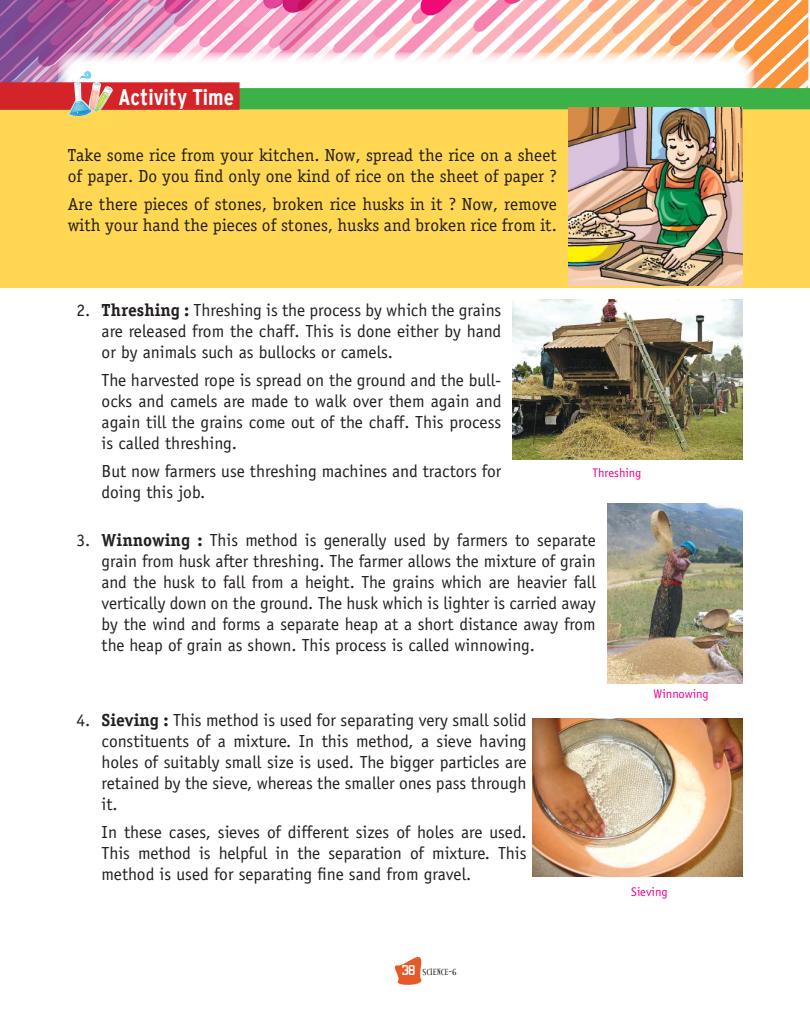
<style>
.page{position:relative;width:810px;height:1035px;background:#fff}
.page>*{position:absolute;margin:0;border:0;box-sizing:border-box;transform-origin:0 0}
.t1{font:700 22.5px "Interstate Cond Mono";color:#fff}
.t2{font:17.5px/21px "Officina Sans";color:#241f1f;text-align:justify}
.t3{font:17.5px/21px "Officina Serif";color:#241f1f}
.t4{font:12.5px "Officina Sans";color:#ee008c}
.t5{font:8.75px "Alleycat ICG";color:#241f1f}
.s1{font-family:"Officina Serif";font-weight:700}
.s2{font-family:"Cash Font";font-size:13.75px;color:#fff}
</style>
<div class="page">
<svg style="left:394px;top:957px;width:28px;height:28px"></svg>
<img style="left:532px;top:719px;width:211px;height:157px">
<div style="left:0;top:107px;width:810px;height:181px;background:#ffd752"></div>
<img style="left:513px;top:300px;width:230px;height:160px">
<img style="left:607px;top:504px;width:135px;height:180px">
<svg style="left:0;top:0;width:810px;height:237px"></svg>
<img style="left:568px;top:107px;width:174px;height:179px">
<p class="t1" style="left:118px;top:84px;width:117px">Activity Time</p>
<p class="t3" style="left:68px;top:145px;width:491px">Take some rice from your kitchen. Now, spread the rice on a sheet of paper. Do you find only one kind of rice on the sheet of paper ?</p>
<p class="t3" style="left:68px;top:194px;width:491px">Are there pieces of stones, broken rice husks in it ? Now, remove with your hand the pieces of stones, husks and broken rice from it.</p>
<p class="t2" style="left:102px;top:300px;width:401px;text-indent:-25px">2. <span class="s1">Threshing :</span> Threshing is the process by which the grains are released from the chaff. This is done either by hand or by animals such as bullocks or camels.</p>
<p class="t2" style="left:102px;top:370px;width:401px">The harvested rope is spread on the ground and the bull&shy;ocks and camels are made to walk over them again and again till the grains come out of the chaff. This process is called threshing.</p>
<p class="t2" style="left:102px;top:461px;width:401px">But now farmers use threshing machines and tractors for doing this job.</p>
<p class="t2" style="left:102px;top:529px;width:496px;text-indent:-25px">3. <span class="s1">Winnowing :</span> This method is generally used by farmers to separate grain from husk after threshing. The farmer allows the mixture of grain and the husk to fall from a height. The grains which are heavier fall vertically down on the ground. The husk which is lighter is carried away by the wind and forms a separate heap at a short distance away from the heap of grain as shown. This process is called winnowing.</p>
<p class="t4" style="left:593px;top:466px;width:50px">Threshing</p>
<p class="t2" style="left:102px;top:709px;width:427px;text-indent:-25px">4. <span class="s1">Sieving :</span> This method is used for separating very small solid constituents of a mixture. In this method, a sieve having holes of suitably small size is used. The bigger particles are retained by the sieve, whereas the smaller ones pass through it.</p>
<p class="t2" style="left:102px;top:822px;width:427px">In these cases, sieves of different sizes of holes are used.<br>This method is helpful in the separation of mixture. This method is used for separating fine sand from gravel.</p>
<p class="t4" style="left:654px;top:686px;width:57px">Winnowing</p>
<p class="t5" style="left:402px;top:967px;width:56px"><span class="s2">38</span> SCIENCE-6</p>
<p class="t4" style="left:631px;top:884px;width:38px">Sieving</p>
</div>
